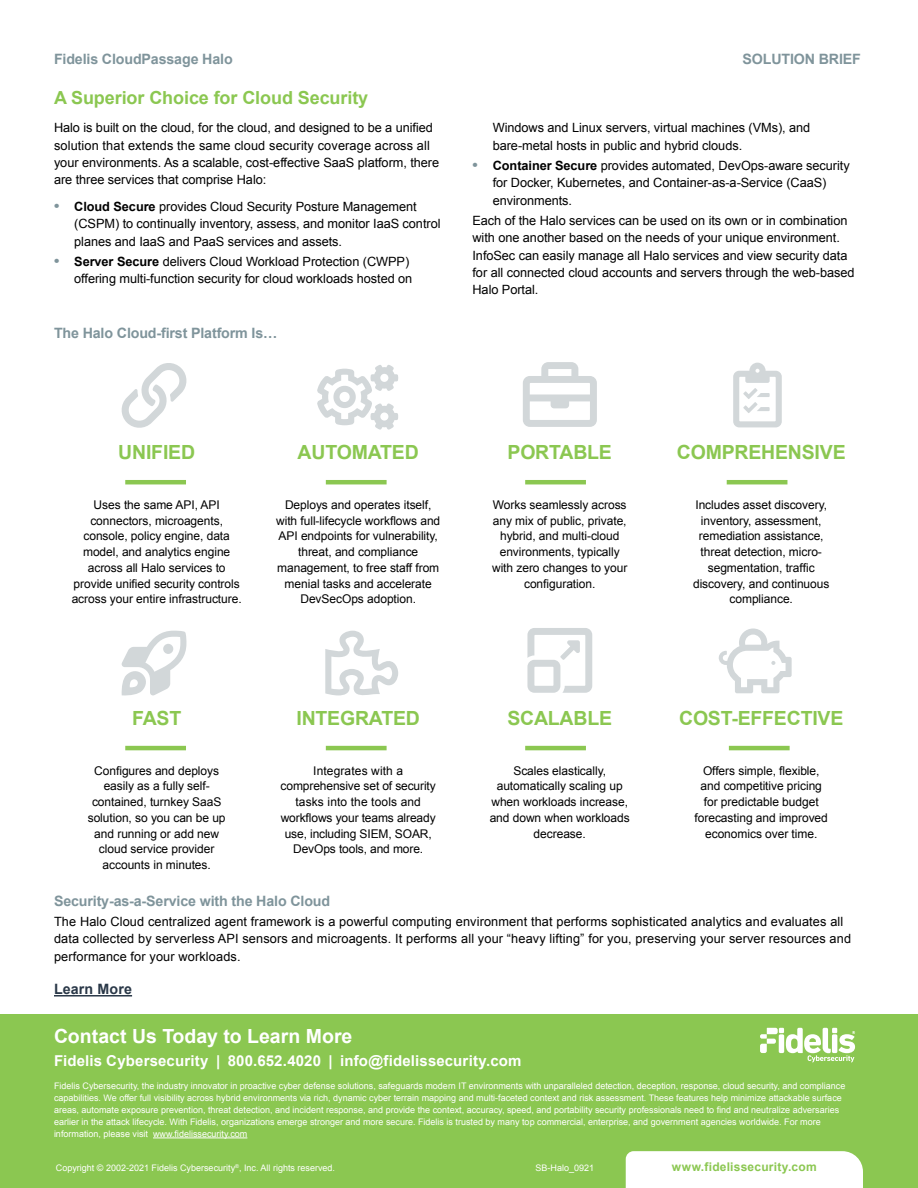
<style>
.page{position:relative;width:918px;height:1188px;background:#fff}
.page>*{position:absolute;margin:0;border:0;box-sizing:border-box;transform-origin:0 0}
.t1{font:700 19.5px "Arial";letter-spacing:-.01em;color:#8bc751}
.t2{font:700 19.5px "Arial";color:#fff}
.Head_1{font:700 18px "Arial";letter-spacing:-.005em;color:#8bc751}
.t3{font:700 15px "Arial";letter-spacing:.01em;color:#fff}
.Subhead_Gray{font:700 14.25px "Arial";letter-spacing:-.01em;color:#7f949b}
.Subhead_grey{font:700 14.25px "Arial";letter-spacing:-.01em;color:#7f949b}
.Subhead_Gray-2{font:700 14.25px "Arial";letter-spacing:.01em;color:#2a3848}
.Body_text{font:12.75px/17.2px "Arial";letter-spacing:-.005em;color:#000}
.body{font:12px/15.8px "Arial";letter-spacing:-.005em;color:#000;text-align:center}
.Table_Body_Copy{font:12px/15.8px "Arial";letter-spacing:-.005em;color:#000;text-align:center}
.t4{font:700 12px "Arial";letter-spacing:.02em;color:#8bc751}
.Body_text-2{font:9px/12px "Arial";color:#fff}
.s1{font-weight:700;font-size:15px;color:#7f949b}
.s2{font-weight:700}
</style>
<div class="page">
<hr style="left:125px;top:480px;width:61px;height:4px;background:#8bc751">
<svg style="left:121px;top:363px;width:66px;height:65px"></svg>
<hr style="left:326px;top:480px;width:61px;height:4px;background:#8bc751">
<svg style="left:317px;top:365px;width:81px;height:65px"></svg>
<hr style="left:525px;top:480px;width:61px;height:4px;background:#8bc751">
<svg style="left:523px;top:362px;width:74px;height:65px"></svg>
<hr style="left:727px;top:480px;width:60px;height:4px;background:#8bc751">
<svg style="left:733px;top:363px;width:49px;height:64px"></svg>
<hr style="left:125px;top:746px;width:61px;height:4px;background:#8bc751">
<svg style="left:121px;top:631px;width:65px;height:65px"></svg>
<hr style="left:326px;top:746px;width:61px;height:4px;background:#8bc751">
<svg style="left:325px;top:631px;width:73px;height:65px"></svg>
<hr style="left:525px;top:746px;width:61px;height:4px;background:#8bc751">
<svg style="left:527px;top:628px;width:65px;height:65px"></svg>
<hr style="left:729px;top:746px;width:61px;height:4px;background:#8bc751">
<svg style="left:718px;top:628px;width:74px;height:65px"></svg>
<hr style="left:54px;top:995px;width:78px;height:2px;background:#2a3848">
<div style="left:0;top:1014px;width:918px;height:174px;background:#8bc751"></div>
<hr style="left:153px;top:1138px;width:94px;height:1px;background:#fff">
<div style="left:626px;top:1151px;width:237px;height:37px;background:#fff"></div>
<svg style="left:760px;top:1028px;width:95px;height:34px"></svg>
<p class="Subhead_grey" style="left:54px;top:51px;width:180px">Fidelis CloudPassage Halo</p>
<p class="Subhead_grey" style="left:743px;top:51px;width:120px">SOLUTION BRIEF</p>
<p class="Head_1" style="left:54px;top:87px;width:316px">A Superior Choice for Cloud Security</p>
<p class="Body_text" style="left:54px;top:119px;width:387px">Halo is built on the cloud, for the cloud, and designed to be a unified solution that extends the same cloud security coverage across all your environments. As a scalable, cost-effective SaaS platform, there are three services that comprise Halo:</p>
<p class="Body_text" style="left:74px;top:198px;width:368px;text-indent:-20px"><span class="s1">•</span> <span class="s2">Cloud Secure</span> provides Cloud Security Posture Management (CSPM) to continually inventory, assess, and monitor IaaS control planes and IaaS and PaaS services and assets.</p>
<p class="Body_text" style="left:54px;top:253px;width:360px;text-align:right"><span class="s1">•</span> <span class="s2">Server Secure</span> delivers Cloud Workload Protection (CWPP) offering multi-function security for cloud workloads hosted on</p>
<p class="Body_text" style="left:493px;top:119px;width:319px">Windows and Linux servers, virtual machines (VMs), and bare-metal hosts in public and hybrid clouds.</p>
<p class="Body_text" style="left:493px;top:157px;width:359px;text-indent:-20px"><span class="s1">•</span> <span class="s2">Container Secure</span> provides automated, DevOps-aware security for Docker, Kubernetes, and Container-as-a-Service (CaaS) environments.</p>
<p class="Body_text" style="left:472px;top:212px;width:384px">Each of the Halo services can be used on its own or in combination with one another based on the needs of your unique environment.<br>InfoSec can easily manage all Halo services and view security data for all connected cloud accounts and servers through the web-based Halo Portal.</p>
<p class="Subhead_Gray" style="left:54px;top:325px;width:225px">The Halo Cloud-first Platform Is…</p>
<p class="t1" style="left:118px;top:441px;width:78px">UNIFIED</p>
<p class="t1" style="left:298px;top:441px;width:123px">AUTOMATED</p>
<p class="t1" style="left:508px;top:441px;width:106px">PORTABLE</p>
<p class="t1" style="left:677px;top:441px;width:170px">COMPREHENSIVE</p>
<p class="body" style="left:72px;top:497px;width:172px">Uses the same API, API connectors, microagents, console, policy engine, data model, and analytics engine across all Halo services to provide unified security controls across your entire infrastructure.</p>
<p class="body" style="left:276px;top:497px;width:166px">Deploys and operates itself, with full-lifecycle workflows and<br>API endpoints for vulnerability, threat, and compliance management, to free staff from menial tasks and accelerate<br>DevSecOps adoption.</p>
<p class="body" style="left:492px;top:497px;width:137px">Works seamlessly across any mix of public, private, hybrid, and multi-cloud environments, typically with zero changes to your configuration.</p>
<p class="body" style="left:693px;top:497px;width:138px">Includes asset discovery, inventory, assessment, remediation assistance, threat detection, micro&shy;segmentation, traffic discovery, and continuous compliance.</p>
<p class="t1" style="left:132px;top:707px;width:51px">FAST</p>
<p class="t1" style="left:296px;top:707px;width:125px">INTEGRATED</p>
<p class="t1" style="left:507px;top:707px;width:106px">SCALABLE</p>
<p class="t1" style="left:679px;top:707px;width:166px">COST-EFFECTIVE</p>
<p class="Table_Body_Copy" style="left:88px;top:763px;width:139px">Configures and deploys easily as a fully self&shy;contained, turnkey SaaS solution, so you can be up and running or add new cloud service provider accounts in minutes.</p>
<p class="body" style="left:281px;top:763px;width:157px">Integrates with a comprehensive set of security tasks into the tools and workflows your teams already use, including SIEM, SOAR,<br>DevOps tools, and more.</p>
<p class="body" style="left:490px;top:763px;width:142px">Scales elastically, automatically scaling up when workloads increase, and down when workloads decrease.</p>
<p class="body" style="left:695px;top:763px;width:135px">Offers simple, flexible, and competitive pricing for predictable budget forecasting and improved economics over time.</p>
<p class="Subhead_Gray" style="left:54px;top:893px;width:278px">Security-as-a-Service with the Halo Cloud</p>
<p class="Body_text" style="left:54px;top:913px;width:799px">The Halo Cloud centralized agent framework is a powerful computing environment that performs sophisticated analytics and evaluates all data collected by serverless API sensors and microagents. It performs all your “heavy lifting” for you, preserving your server resources and performance for your workloads.</p>
<p class="Subhead_Gray-2" style="left:54px;top:981px;width:80px">Learn More</p>
<p class="t2" style="left:54px;top:1026px;width:300px">Contact Us Today to Learn More</p>
<p class="t3" style="left:54px;top:1052px;width:469px">Fidelis Cybersecurity | 800.652.4020 | info@fidelissecurity.com</p>
<p class="Body_text-2" style="left:54px;top:1080px;width:793px">Fidelis Cybersecurity, the industry innovator in proactive cyber defense solutions, safeguards modern IT environments with unparalleled detection, deception, response, cloud security, and compliance capabilities. We offer full visibility across hybrid environments via rich, dynamic cyber terrain mapping and multi-faceted context and risk assessment. These features help minimize attackable surface areas, automate exposure prevention, threat detection, and incident response, and provide the context, accuracy, speed, and portability security professionals need to find and neutralize adversaries earlier in the attack lifecycle. With Fidelis, organizations emerge stronger and more secure. Fidelis is trusted by many top commercial, enterprise, and government agencies worldwide. For more information, please visit www.fidelissecurity.com</p>
<p class="Body_text-2" style="left:56px;top:1162px;width:281px">Copyright © 2002-2021 Fidelis Cybersecurity<sup>®</sup>, Inc. All rights reserved.</p>
<p class="Body_text-2" style="left:536px;top:1162px;width:60px">SB-Halo_0921</p>
<p class="t4" style="left:672px;top:1160px;width:146px">www.fidelissecurity.com</p>
<p class="Body_text-2" style="left:512px;top:1162px;width:74px">SB-Doc Name 8</p>
</div>
